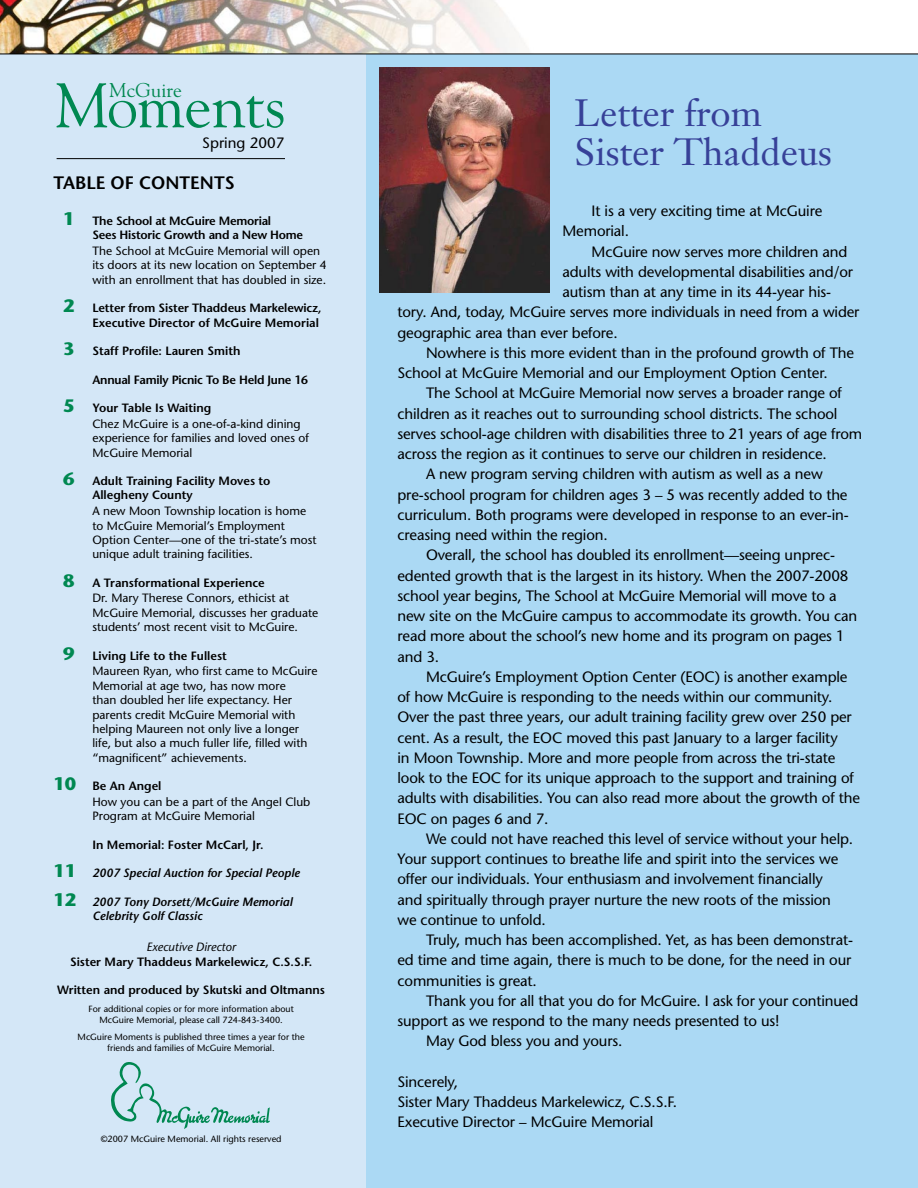
<style>
.page{position:relative;width:918px;height:1188px;background:#fff}
.page>*{position:absolute;margin:0;border:0;box-sizing:border-box;transform-origin:0 0}
.t1{font:37.5px/39px "Janson Text";color:#374198}
.t2{font:19.95px "Goudy";color:#008851}
.t3{font:600 18px "Stone Sans";color:#000}
.t4{font:700 18px "Stone Sans";color:#008851}
.t5{font:15px/20.2px "Stone Sans";letter-spacing:-.01em;color:#000}
.t6{font:12px/14.4px "Stone Sans";color:#000}
.t7{font:600 12px/14.4px "Stone Sans";color:#000;text-align:right}
.t8{font:600 12px/14.4px "Stone Sans";letter-spacing:-.02em;color:#000}
.t9{font:italic 600 12px/14.4px "Stone Sans";color:#000}
.t10{font:italic 12px "Stone Sans";color:#000}
.t11{font:9px/10.8px "Stone Sans";color:#000;text-align:center}
.s1{font-weight:700;font-size:18px;color:#008851}
.s2{font-weight:600}
.s3{font-weight:700;font-style:normal;font-size:18px;color:#008851}
</style>
<div class="page">
<div style="left:0;top:46px;width:374px;height:1142px;background:#d4e7f7"></div>
<div style="left:366px;top:54px;width:552px;height:1134px;background:#abd9f4"></div>
<hr style="left:57px;top:158px;width:228px;height:1px;background:#000">
<img style="left:0;top:0;width:594px;height:54px">
<img style="left:380px;top:68px;width:169px;height:224px">
<svg style="left:57px;top:83px;width:227px;height:45px"></svg>
<svg style="left:111px;top:1062px;width:159px;height:67px"></svg>
<hr style="left:0;top:54px;width:918px;height:1px;background:#000">
<h2 class="t2" style="left:109px;top:77px;width:74px">McGuire</h2>
<p class="t5" style="left:202px;top:133px;width:83px">Spring 2007</p>
<p class="t3" style="left:53px;top:171px;width:183px">TABLE OF CONTENTS</p>
<p class="t4" style="left:63px;top:207px;width:8px">1</p>
<p class="t8" style="left:92px;top:213px;width:212px">The School at McGuire Memorial<br>Sees Historic Growth and a New Home</p>
<p class="t6" style="left:92px;top:244px;width:236px">The School at McGuire Memorial will open its doors at its new location on September 4 with an enrollment that has doubled in size.</p>
<p class="t7" style="left:63px;top:301px;width:260px"><span class="s1">2</span> Letter from Sister Thaddeus Markelewicz,<br>Executive Director of McGuire Memorial</p>
<p class="t7" style="left:63px;top:343px;width:179px"><span class="s1">3</span> Staff Profile: Lauren Smith</p>
<p class="t8" style="left:92px;top:372px;width:217px">Annual Family Picnic To Be Held June 16</p>
<p class="t6" style="left:92px;top:400px;width:210px;line-height:15.8px;text-indent:-29px"><span class="s1">5</span> <span class="s2">Your Table Is Waiting<br></span>Chez McGuire is a one-of-a-kind dining</p>
<p class="t6" style="left:92px;top:431px;width:218px">experience for families and loved ones of<br>McGuire Memorial</p>
<p class="t7" style="left:92px;top:473px;width:180px;text-align:left;text-indent:-29px"><span class="s1">6</span> Adult Training Facility Moves to<br>Allegheny County</p>
<p class="t6" style="left:92px;top:504px;width:226px">A new Moon Township location is home to McGuire Memorial’s Employment Option Center—one of the tri-state’s most unique adult training facilities.</p>
<p class="t6" style="left:92px;top:575px;width:198px;line-height:15.8px;text-indent:-29px"><span class="s1">8</span> <span class="s2">A Transformational Experience<br></span>Dr. Mary Therese Connors, ethicist at</p>
<p class="t6" style="left:92px;top:605px;width:227px">McGuire Memorial, discusses her graduate students’ most recent visit to McGuire.</p>
<p class="t6" style="left:92px;top:647px;width:227px;line-height:15.8px;text-indent:-29px"><span class="s1">9</span> <span class="s2">Living Life to the Fullest<br></span>Maureen Ryan, who first came to McGuire</p>
<p class="t6" style="left:92px;top:678px;width:217px">Memorial at age two, has now more than doubled her life expectancy. Her parents credit McGuire Memorial with helping Maureen not only live a longer life, but also a much fuller life, filled with “magnificent” achievements.</p>
<p class="t6" style="left:92px;top:778px;width:220px;line-height:15.8px;text-indent:-39px"><span class="s1">1 0</span> <span class="s2">Be An Angel<br></span>How you can be a part of the Angel Club</p>
<p class="t6" style="left:92px;top:809px;width:164px">Program at McGuire Memorial</p>
<p class="t7" style="left:92px;top:838px;width:173px">In Memorial: Foster McCarl, Jr.</p>
<p class="t4" style="left:53px;top:860px;width:11px">11</p>
<p class="t9" style="left:92px;top:866px;width:209px">2007 Special Auction for Special People</p>
<p class="t9" style="left:92px;top:894px;width:202px;text-indent:-39px"><span class="s3">1 2</span> 2007 Tony Dorsett/McGuire Memorial<br>Celebrity Golf Classic</p>
<p class="t10" style="left:147px;top:940px;width:91px">Executive Director</p>
<p class="t7" style="left:70px;top:954px;width:244px">Sister Mary Thaddeus Markelewicz, C.S.S.F.</p>
<p class="t7" style="left:57px;top:983px;width:269px">Written and produced by Skutski and Oltmanns</p>
<p class="t11" style="left:88px;top:1003px;width:207px">For additional copies or for more information about<br>McGuire Memorial, please call 724-843-3400.</p>
<p class="t11" style="left:78px;top:1032px;width:229px">McGuire Moments is published three times a year for the friends and families of McGuire Memorial.</p>
<p class="t11" style="left:101px;top:1134px;width:182px">©2007 McGuire Memorial. All rights reserved</p>
<h1 class="t1" style="left:574px;top:94px;width:259px">Letter from<br>Sister Thaddeus</h1>
<p class="t5" style="left:563px;top:201px;width:261px;text-indent:29px">It is a very exciting time at McGuire<br>Memorial.</p>
<p class="t5" style="left:592px;top:241px;width:257px">McGuire now serves more children and</p>
<p class="t5" style="left:563px;top:261px;width:292px">adults with developmental disabilities and/or</p>
<p class="t5" style="left:563px;top:282px;width:270px">autism than at any time in its 44-year his-</p>
<p class="t5" style="left:398px;top:302px;width:464px">tory. And, today, McGuire serves more individuals in need from a wider</p>
<p class="t5" style="left:398px;top:322px;width:222px">geographic area than ever before.</p>
<p class="t5" style="left:426px;top:342px;width:430px">Nowhere is this more evident than in the profound growth of The</p>
<p class="t5" style="left:398px;top:363px;width:432px">School at McGuire Memorial and our Employment Option Center.</p>
<p class="t5" style="left:426px;top:383px;width:417px">The School at McGuire Memorial now serves a broader range of</p>
<p class="t5" style="left:398px;top:403px;width:441px">children as it reaches out to surrounding school districts. The school</p>
<p class="t5" style="left:398px;top:423px;width:466px">serves school-age children with disabilities three to 21 years of age from</p>
<p class="t5" style="left:398px;top:444px;width:431px">across the region as it continues to serve our children in residence.</p>
<p class="t5" style="left:426px;top:464px;width:398px">A new program serving children with autism as well as a new</p>
<p class="t5" style="left:398px;top:484px;width:452px">pre-school program for children ages 3 – 5 was recently added to the</p>
<p class="t5" style="left:398px;top:504px;width:453px">curriculum. Both programs were developed in response to an ever-in-</p>
<p class="t5" style="left:398px;top:525px;width:212px">creasing need within the region.</p>
<p class="t5" style="left:426px;top:545px;width:411px">Overall, the school has doubled its enrollment—seeing unprec-</p>
<p class="t5" style="left:398px;top:565px;width:452px">edented growth that is the largest in its history. When the 2007-2008</p>
<p class="t5" style="left:398px;top:585px;width:441px">school year begins, The School at McGuire Memorial will move to a</p>
<p class="t5" style="left:398px;top:606px;width:461px">new site on the McGuire campus to accommodate its growth. You can</p>
<p class="t5" style="left:398px;top:626px;width:449px">read more about the school’s new home and its program on pages 1</p>
<p class="t5" style="left:398px;top:646px;width:43px">and 3.</p>
<p class="t5" style="left:426px;top:666px;width:423px">McGuire’s Employment Option Center (EOC) is another example</p>
<p class="t5" style="left:398px;top:687px;width:436px">of how McGuire is responding to the needs within our community.</p>
<p class="t5" style="left:398px;top:707px;width:456px">Over the past three years, our adult training facility grew over 250 per</p>
<p class="t5" style="left:398px;top:727px;width:442px">cent. As a result, the EOC moved this past January to a larger facility</p>
<p class="t5" style="left:398px;top:747px;width:439px">in Moon Township. More and more people from across the tri-state</p>
<p class="t5" style="left:398px;top:768px;width:458px">look to the EOC for its unique approach to the support and training of</p>
<p class="t5" style="left:398px;top:788px;width:464px">adults with disabilities. You can also read more about the growth of the</p>
<p class="t5" style="left:398px;top:808px;width:153px">EOC on pages 6 and 7.</p>
<p class="t5" style="left:426px;top:828px;width:429px">We could not have reached this level of service without your help.</p>
<p class="t5" style="left:398px;top:849px;width:442px">Your support continues to breathe life and spirit into the services we</p>
<p class="t5" style="left:398px;top:869px;width:427px">offer our individuals. Your enthusiasm and involvement financially</p>
<p class="t5" style="left:398px;top:889px;width:435px">and spiritually through prayer nurture the new roots of the mission</p>
<p class="t5" style="left:398px;top:909px;width:150px">we continue to unfold.</p>
<p class="t5" style="left:426px;top:930px;width:429px">Truly, much has been accomplished. Yet, as has been demonstrat-</p>
<p class="t5" style="left:398px;top:950px;width:455px">ed time and time again, there is much to be done, for the need in our</p>
<p class="t5" style="left:398px;top:970px;width:141px">communities is great.</p>
<p class="t5" style="left:426px;top:990px;width:434px">Thank you for all that you do for McGuire. I ask for your continued</p>
<p class="t5" style="left:398px;top:1011px;width:384px">support as we respond to the many needs presented to us!</p>
<p class="t5" style="left:426px;top:1031px;width:198px">May God bless you and yours.</p>
<p class="t5" style="left:398px;top:1071px;width:281px">Sincerely,<br>Sister Mary Thaddeus Markelewicz, C.S.S.F.<br>Executive Director – McGuire Memorial</p>
</div>
